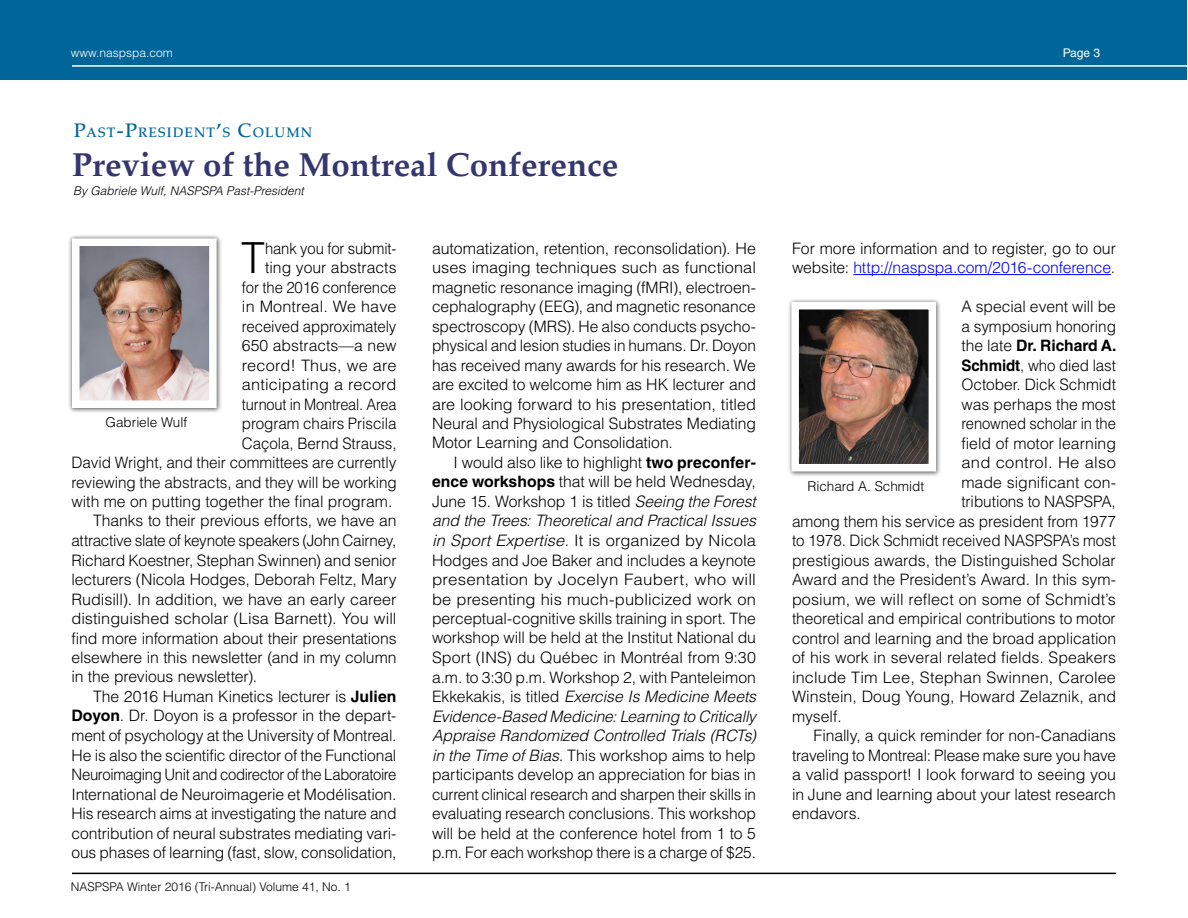
<style>
.page{position:relative;width:1188px;height:918px;background:#fff}
.page>*{position:absolute;margin:0;border:0;box-sizing:border-box;transform-origin:0 0}
.t1{font:300 42.9px "Helvetica LT Std";color:#000}
.t2{font:700 33px "Palatino";color:#35366e}
.t3{font:300 15.75px/19.5px "Helvetica LT Std";letter-spacing:-.005em;color:#000;text-align:justify}
.t4{font:300 15.75px "Helvetica LT Std";letter-spacing:-.005em;color:#000;scale:1.04 1}
.t5{font:300 15.75px "Helvetica LT Std";letter-spacing:-.005em;color:#000;scale:.94 1}
.t6{font:300 15.75px "Helvetica LT Std";letter-spacing:-.025em;color:#000;scale:.94 1}
.t7{font:300 15.75px "Helvetica LT Std";letter-spacing:-.005em;color:#000;scale:.96 1}
.t8{font:300 15.75px "Helvetica LT Std";letter-spacing:-.005em;color:#000;scale:.92 1}
.t9{font:300 15.75px "Helvetica LT Std";letter-spacing:-.005em;color:#000;scale:.95 1}
.t10{font:700 15.75px "Helvetica LT Std";color:#000}
.t11{font:300 15.75px "Helvetica LT Std";letter-spacing:.015em;color:#000;scale:1.05 1}
.t12{font:500 13.65px "Palatino LT Std";letter-spacing:.07em;color:#069}
.t13{font:300 13.5px "Helvetica LT Std";color:#000}
.t14{font:300 12px "Helvetica LT Std";color:#000}
.t15{font:italic 300 12px "Helvetica LT Std";color:#000}
.t16{font:300 12px "Helvetica LT Std";color:#fff}
.t17{font:12px "Helvetica LT Std";color:#fff}
.s1{font-size:19.5px}
.s2{font-weight:700}
.s3{font-style:italic}
.s4{color:#00f}
.s5{font-weight:300}
</style>
<div class="page">
<div style="left:1px;top:1px;width:1186px;height:79px;background:#069"></div>
<hr style="left:72px;top:873px;width:1044px;height:1px;background:#000">
<hr style="left:72px;top:65px;width:1116px;height:2px;background:#fff">
<hr style="left:853px;top:274px;width:258px;height:1px;background:#00f">
<div style="left:68px;top:234px;width:155px;height:180px;background:#f6f6f6"></div>
<div style="left:68px;top:235px;width:153px;height:177px;background:#000;opacity:.25"></div>
<img style="left:81px;top:247px;width:127px;height:152px">
<div style="left:72px;top:238px;width:145px;height:170px;border:8px solid #fff"></div>
<div style="left:787px;top:298px;width:155px;height:180px;background:#f6f6f6"></div>
<div style="left:787px;top:298px;width:153px;height:177px;background:#000;opacity:.25"></div>
<img style="left:800px;top:311px;width:127px;height:151px">
<div style="left:791px;top:302px;width:145px;height:169px;border:8px solid #fff"></div>
<p class="t16" style="left:71px;top:45px;width:104px">www. naspspa. com</p>
<p class="t12" style="left:74px;top:124px;width:240px"><span class="s1">P</span>AST<span class="s1">-P</span>RESIDENT<span class="s1">’</span>S <span class="s1">C</span>OLUMN</p>
<h2 class="t2" style="left:72px;top:136px;width:548px">Preview of the Montreal Conference</h2>
<p class="t15" style="left:73px;top:183px;width:232px">By Gabriele Wulf, NASPSPA Past-President</p>
<h1 class="t1" style="left:241px;top:231px;width:25px">T</h1>
<p class="t5" style="left:265px;top:238px;width:141px">hank you for submit-</p>
<p class="t3" style="left:265px;top:258px;width:133px">ting your abstracts</p>
<p class="t5" style="left:242px;top:277px;width:166px">for the 2016 conference</p>
<p class="t3" style="left:242px;top:297px;width:156px">in Montreal. We have</p>
<p class="t9" style="left:242px;top:316px;width:164px">received approximately</p>
<p class="t3" style="left:242px;top:336px;width:156px">650 abstracts—a new</p>
<p class="t4" style="left:242px;top:355px;width:150px">record! Thus, we are</p>
<p class="t4" style="left:242px;top:375px;width:150px">anticipating a record</p>
<p class="t8" style="left:242px;top:394px;width:170px">turnout in Montreal. Area</p>
<p class="t3" style="left:242px;top:414px;width:156px">program chairs Priscila</p>
<p class="t7" style="left:242px;top:433px;width:163px">Caçola, Bernd Strauss,</p>
<p class="t3" style="left:71px;top:453px;width:327px">David Wright, and their committees are currently</p>
<p class="t3" style="left:71px;top:472px;width:327px">reviewing the abstracts, and they will be working</p>
<p class="t3" style="left:71px;top:492px;width:319px">with me on putting together the final program.</p>
<p class="t3" style="left:93px;top:511px;width:305px">Thanks to their previous efforts, we have an</p>
<p class="t3" style="left:71px;top:531px;width:327px">attractive slate of keynote speakers (John Cairney,</p>
<p class="t3" style="left:71px;top:550px;width:327px">Richard Koestner, Stephan Swinnen) and senior</p>
<p class="t3" style="left:71px;top:570px;width:327px">lecturers (Nicola Hodges, Deborah Feltz, Mary</p>
<p class="t3" style="left:71px;top:589px;width:327px">Rudisill). In addition, we have an early career</p>
<p class="t4" style="left:71px;top:609px;width:314px">distinguished scholar (Lisa Barnett). You will</p>
<p class="t3" style="left:71px;top:628px;width:327px">find more information about their presentations</p>
<p class="t3" style="left:71px;top:648px;width:327px">elsewhere in this newsletter (and in my column</p>
<p class="t3" style="left:71px;top:667px;width:184px">in the previous newsletter).</p>
<p class="t3" style="left:93px;top:687px;width:305px">The 2016 Human Kinetics lecturer is <span class="s2">Julien</span></p>
<p class="t3" style="left:71px;top:706px;width:327px"><span class="s2">Doyon</span>. Dr. Doyon is a professor in the depart-</p>
<p class="t3" style="left:71px;top:726px;width:323px">ment of psychology at the University of Montreal.</p>
<p class="t3" style="left:71px;top:745px;width:327px">He is also the scientific director of the Functional</p>
<p class="t6" style="left:71px;top:765px;width:347px">Neuroimaging Unit and codirector of the Laboratoire</p>
<p class="t3" style="left:71px;top:784px;width:323px">International de Neuroimagerie et Modélisation.</p>
<p class="t3" style="left:71px;top:804px;width:327px">His research aims at investigating the nature and</p>
<p class="t3" style="left:71px;top:823px;width:327px">contribution of neural substrates mediating vari-</p>
<p class="t3" style="left:71px;top:843px;width:327px">ous phases of learning (fast, slow, consolidation,</p>
<p class="t13" style="left:106px;top:414px;width:83px">Gabriele Wulf</p>
<p class="t14" style="left:71px;top:879px;width:282px">NASPSPA Winter 2016 (Tri-Annual) Volume 41, No. 1</p>
<p class="t3" style="left:432px;top:238px;width:326px">automatization, retention, reconsolidation). He uses imaging techniques such as functional magnetic resonance imaging (fMRI), electroen&shy;cephalography (EEG), and magnetic resonance spectroscopy (MRS). He also conducts psycho&shy;physical and lesion studies in humans. Dr. Doyon has received many awards for his research. We are excited to welcome him as HK lecturer and are looking forward to his presentation, titled Neural and Physiological Substrates Mediating Motor Learning and Consolidation.</p>
<p class="t3" style="left:432px;top:453px;width:326px;text-indent:22px">I would also like to highlight <span class="s2">two preconfer&shy;ence workshops</span> that will be held Wednesday, June 15. Workshop 1 is titled <span class="s3">Seeing the Forest and the Trees: Theoretical and Practical Issues in Sport Expertise.</span> It is organized by Nicola Hodges and Joe Baker and includes a keynote presentation by Jocelyn Faubert, who will be presenting his much-publicized work on perceptual-cognitive skills training in sport. The workshop will be held at the Institut National du Sport (INS) du Québec in Montréal from 9:30 a. m. to 3:30 p. m. Workshop 2, with Panteleimon Ekkekakis, is titled <span class="s3">Exercise Is Medicine Meets Evidence-Based Medicine: Learning to Critically Appraise Randomized Controlled Trials (RCTs) in the Time of Bias.</span> This workshop aims to help participants develop an appreciation for bias in current clinical research and sharpen their skills in evaluating research conclusions. This workshop will be held at the conference hotel from 1 to 5 p. m. For each workshop there is a charge of $25.</p>
<p class="t17" style="left:1063px;top:45px;width:39px">Page 3</p>
<p class="t3" style="left:792px;top:238px;width:326px">For more information and to register, go to our website: <span class="s4">http://naspspa. com/2016-conference</span>.</p>
<p class="t3" style="left:961px;top:297px;width:156px">A special event will be</p>
<p class="t3" style="left:961px;top:316px;width:156px">a symposium honoring</p>
<p class="t10" style="left:961px;top:336px;width:157px"><span class="s5">the late</span> Dr. Richard A.</p>
<p class="t7" style="left:961px;top:355px;width:162px"><span class="s2">Schmidt</span>, who died last</p>
<p class="t3" style="left:961px;top:375px;width:156px">October. Dick Schmidt</p>
<p class="t3" style="left:961px;top:394px;width:156px">was perhaps the most</p>
<p class="t5" style="left:961px;top:414px;width:166px">renowned scholar in the</p>
<p class="t3" style="left:961px;top:433px;width:156px">field of motor learning</p>
<p class="t11" style="left:961px;top:453px;width:149px">and control. He also</p>
<p class="t3" style="left:961px;top:472px;width:156px">made significant con-</p>
<p class="t3" style="left:961px;top:492px;width:156px">tributions to NASPSPA,</p>
<p class="t3" style="left:792px;top:511px;width:325px">among them his service as president from 1977</p>
<p class="t3" style="left:792px;top:531px;width:326px">to 1978. Dick Schmidt received NASPSPA’s most</p>
<p class="t3" style="left:792px;top:550px;width:325px">prestigious awards, the Distinguished Scholar</p>
<p class="t3" style="left:792px;top:570px;width:326px">Award and the President’s Award. In this sym-</p>
<p class="t3" style="left:792px;top:589px;width:325px">posium, we will reflect on some of Schmidt’s</p>
<p class="t3" style="left:792px;top:609px;width:325px">theoretical and empirical contributions to motor</p>
<p class="t3" style="left:792px;top:628px;width:326px">control and learning and the broad application</p>
<p class="t3" style="left:792px;top:648px;width:326px">of his work in several related fields. Speakers</p>
<p class="t3" style="left:792px;top:667px;width:326px">include Tim Lee, Stephan Swinnen, Carolee</p>
<p class="t3" style="left:792px;top:687px;width:326px">Winstein, Doug Young, Howard Zelaznik, and</p>
<p class="t3" style="left:792px;top:706px;width:48px">myself.</p>
<p class="t3" style="left:814px;top:726px;width:304px">Finally, a quick reminder for non-Canadians</p>
<p class="t3" style="left:792px;top:745px;width:326px">traveling to Montreal: Please make sure you have</p>
<p class="t3" style="left:792px;top:765px;width:325px">a valid passport! I look forward to seeing you</p>
<p class="t3" style="left:792px;top:784px;width:326px">in June and learning about your latest research</p>
<p class="t3" style="left:792px;top:804px;width:67px">endavors.</p>
<p class="t13" style="left:807px;top:478px;width:118px">Richard A. Schmidt</p>
</div>
